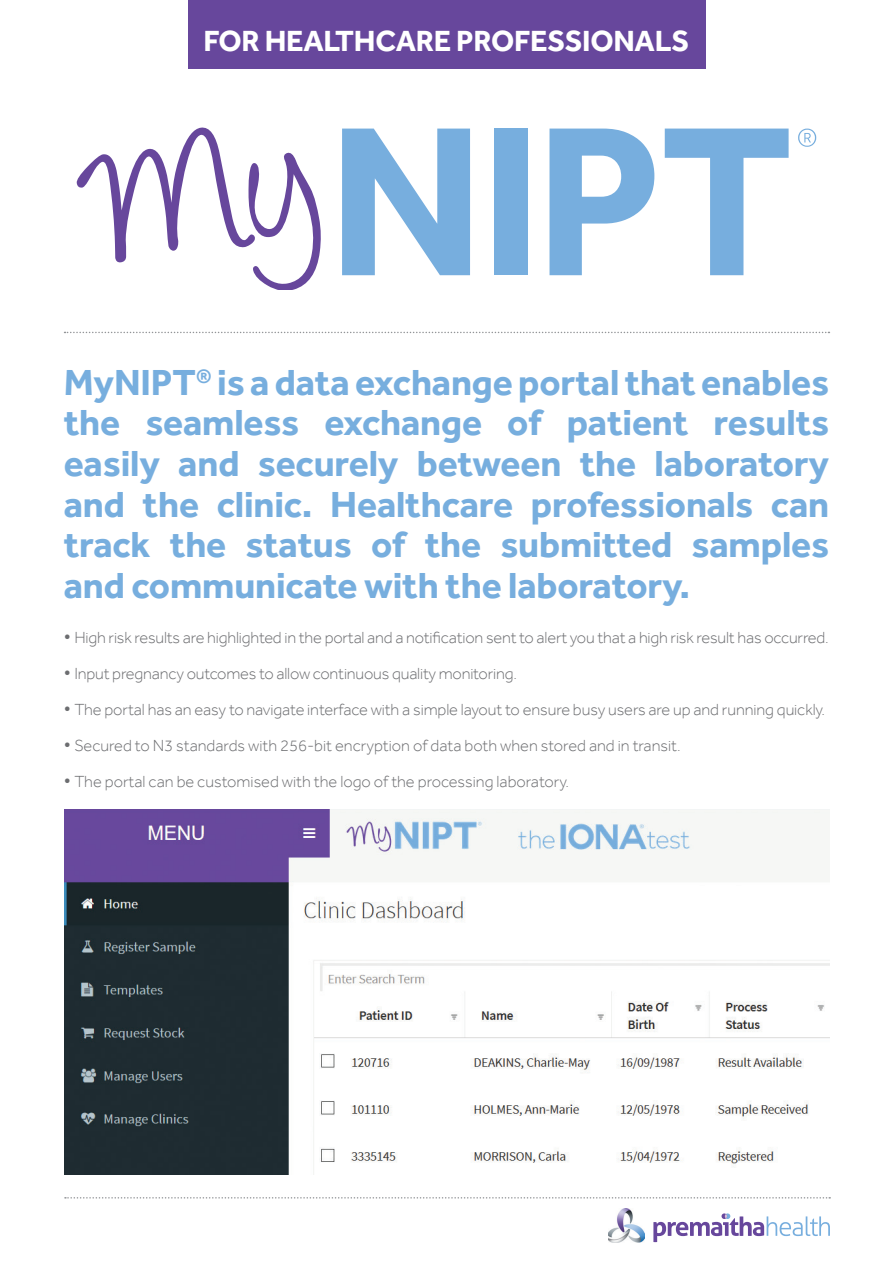
<style>
.page{position:relative;width:893px;height:1263px;background:#fff}
.page>*{position:absolute;margin:0;border:0;box-sizing:border-box;transform-origin:0 0}
.t1{font:700 37.5px/40.5px "Effra";letter-spacing:-.005em;color:#77aede;text-align:justify}
.t2{font:700 30.15px "Effra";letter-spacing:-.01em;color:#fff}
.t3{font:300 16.5px "Effra";letter-spacing:-.01em;color:#6c6d70}
.s1{font-size:21px}
</style>
<div class="page">
<svg style="left:65px;top:332px;width:764px;height:1px"></svg>
<svg style="left:65px;top:1197px;width:765px;height:1px"></svg>
<div style="left:188px;top:0;width:518px;height:68px;background:#67479c"></div>
<img style="left:608px;top:1208px;width:37px;height:34px">
<svg style="left:653px;top:1213px;width:177px;height:29px"></svg>
<svg style="left:798px;top:129px;width:18px;height:18px"></svg>
<svg style="left:342px;top:129px;width:128px;height:146px"></svg>
<div style="left:494px;top:129px;width:33px;height:146px;background:#77aede"></div>
<svg style="left:549px;top:129px;width:105px;height:146px"></svg>
<svg style="left:665px;top:129px;width:124px;height:146px"></svg>
<svg style="left:77px;top:128px;width:244px;height:162px"></svg>
<img style="left:64px;top:809px;width:765px;height:365px">
<p class="t2" style="left:204px;top:22px;width:487px">FOR HEALTHCARE PROFESSIONALS</p>
<p class="t1" style="left:64px;top:361px;width:767px">MyNIPT<sup>®</sup> is a data exchange portal that enables the seamless exchange of patient results easily and securely between the laboratory and the clinic. Healthcare professionals can track the status of the submitted samples and communicate with the laboratory.</p>
<p class="t3" style="left:64px;top:628px;width:767px"><span class="s1">•</span> High risk results are highlighted in the portal and a notification sent to alert you that a high risk result has occurred.</p>
<p class="t3" style="left:64px;top:664px;width:455px"><span class="s1">•</span> Input pregnancy outcomes to allow continuous quality monitoring.</p>
<p class="t3" style="left:64px;top:700px;width:763px"><span class="s1">•</span> The portal has an easy to navigate interface with a simple layout to ensure busy users are up and running quickly.</p>
<p class="t3" style="left:64px;top:736px;width:618px"><span class="s1">•</span> Secured to N3 standards with 256-bit encryption of data both when stored and in transit.</p>
<p class="t3" style="left:64px;top:772px;width:507px"><span class="s1">•</span> The portal can be customised with the logo of the processing laboratory.</p>
</div>
